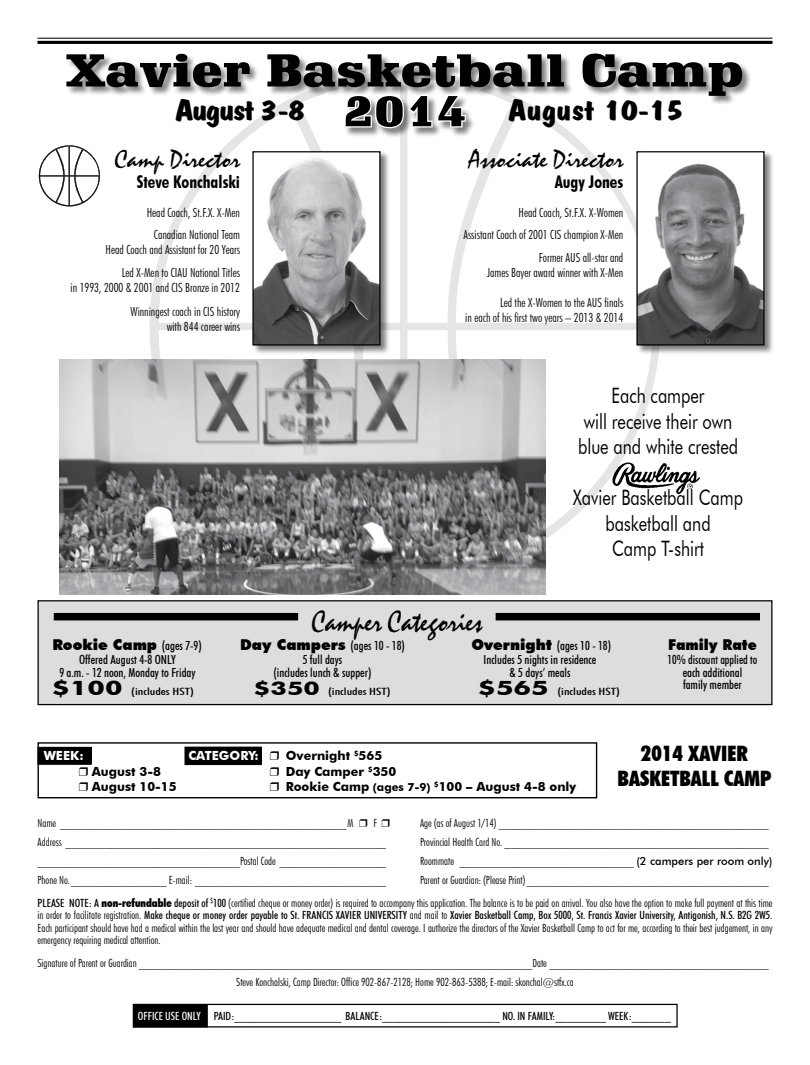
<style>
.page{position:relative;width:810px;height:1065px;background:#fff}
.page>*{position:absolute;margin:0;border:0;box-sizing:border-box;transform-origin:0 0}
.t1{font:900 45px "Schadow BT";color:#000;scale:1.2 1}
.t2{font:30px "Dom Bold BT";color:#000;scale:1.2 1}
.t3{font:30px "Mystical";color:#000;scale:.9 1}
.t4{font:25px "Mystical";color:#000}
.t5{font:21.25px/25.5px "Futura BT";color:#000;text-align:center;scale:.77 1}
.t6{font:900 condensed 21.25px/25px "Futura BT";color:#000;text-align:center}
.t7{font:700 condensed 17.5px "Futura BT";color:#000}
.t8{font:900 15px "Futura BT";color:#000}
.t9{font:900 15px "Futura BT";color:#000;scale:.93 1}
.t10{font:700 12.62px "Futura BT";color:#000}
.t11{font:700 12.62px "Futura BT";color:#fff}
.t12{font:300 condensed 12.5px/22.5px "Futura BT";color:#000;text-align:right}
.t13{font:500 condensed 12.5px "Futura BT";color:#000}
.t14{font:500 condensed 12.5px "Futura BT";color:#000;scale:.95 1}
.t15{font:300 condensed 11.25px/12.5px "Futura BT";color:#000}
.t16{font:300 11.25px "Futura BT";color:#000}
.t17{font:500 condensed 11.25px "Futura BT";color:#000}
.t18{font:500 condensed 10px "Futura BT";color:#000;scale:1.4 1}
.s1{font-family:"Schadow BT";font-weight:900;font-size:45px}
.s2{font-weight:500;font-stretch:condensed;font-size:12.5px}
.s3{font-weight:900;font-stretch:normal;font-size:15px}
.s4{font-weight:700;font-stretch:normal;font-size:20px}
.s5{font-weight:700;font-stretch:normal;font-size:18.75px}
.s6{font-size:11.12px}
.s7{font-stretch:condensed}
.s8{font-weight:500}
.s9{font-stretch:normal}
.s10{font-weight:900}
.s11{color:#fff}
</style>
<div class="page">
<svg style="left:149px;top:263px;width:510px;height:122px"></svg>
<svg style="left:158px;top:138px;width:94px;height:186px"></svg>
<svg style="left:513px;top:138px;width:123px;height:186px"></svg>
<svg style="left:513px;top:329px;width:140px;height:210px"></svg>
<svg style="left:158px;top:329px;width:139px;height:31px"></svg>
<img style="left:59px;top:360px;width:487px;height:234px">
<div style="left:185px;top:747px;width:76px;height:17px;background:#000"></div>
<div style="left:185px;top:747px;width:77px;height:18px;border:1px solid #000"></div>
<div style="left:38px;top:747px;width:53px;height:17px;background:#000"></div>
<div style="left:38px;top:747px;width:54px;height:18px;border:1px solid #000"></div>
<svg style="left:39px;top:145px;width:61px;height:61px"></svg>
<hr style="left:38px;top:38px;width:734px;height:1px;background:#000">
<hr style="left:38px;top:41px;width:734px;height:3px;background:#000">
<div style="left:38px;top:601px;width:734px;height:104px;background:#dcddde"></div>
<div style="left:38px;top:600px;width:734px;height:105px;border:1px solid #000"></div>
<img style="left:611px;top:463px;width:89px;height:33px">
<img style="left:254px;top:164px;width:43px;height:180px">
<div style="left:252px;top:151px;width:129px;height:195px;border:1px solid #000"></div>
<div style="left:496px;top:613px;width:264px;height:7px;background:#000"></div>
<div style="left:54px;top:613px;width:244px;height:7px;background:#000"></div>
<div style="left:66px;top:53px;width:686px;height:85px;background:#000;opacity:.5"></div>
<svg style="left:297px;top:77px;width:216px;height:498px"></svg>
<div style="left:636px;top:151px;width:138px;height:204px;background:#000;opacity:.5"></div>
<img style="left:638px;top:153px;width:125px;height:191px">
<div style="left:636px;top:151px;width:129px;height:195px;border:1px solid #000"></div>
<div style="left:38px;top:742px;width:559px;height:56px;border:1px solid #000"></div>
<div style="left:133px;top:1004px;width:545px;height:24px;border:1px solid #000"></div>
<div style="left:133px;top:1005px;width:74px;height:22px;background:#000"></div>
<div style="left:133px;top:1004px;width:75px;height:24px;border:1px solid #000"></div>
<h1 class="t1" style="left:66px;top:42px;width:566px">Xavier Basketball Camp</h1>
<h2 class="t2" style="left:343px;top:92px;width:285px"><span class="s1">2014</span> August 10-15</h2>
<h3 class="t4" style="left:469px;top:145px;width:156px">Associate Director</h3>
<h3 class="t7" style="left:555px;top:171px;width:70px">Augy Jones</h3>
<p class="t12" style="left:463px;top:201px;width:161px">Head Coach, St.F.X. X-Women<br>Assistant Coach of 2001 CIS champion X-Men<br>Former AUS all-star and</p>
<p class="t12" style="left:487px;top:261px;width:138px">James Bayer award winner with X-Men</p>
<p class="t12" style="left:465px;top:295px;width:160px;line-height:15px">Led the X-Women to the AUS finals<br>in each of his first two years – 2013 &amp; 2014</p>
<h2 class="t2" style="left:175px;top:92px;width:110px">August 3-8</h2>
<h3 class="t4" style="left:115px;top:145px;width:127px">Camp Director</h3>
<h3 class="t7" style="left:137px;top:171px;width:105px">Steve Konchalski</h3>
<p class="t12" style="left:147px;top:201px;width:95px;text-align:center">Head Coach, St.F.X. X-Men<br>Canadian National Team</p>
<p class="t12" style="left:106px;top:239px;width:136px">Head Coach and Assistant for 20 Years<br>Led X-Men to CIAU National Titles</p>
<p class="t12" style="left:71px;top:275px;width:171px;line-height:24px">in 1993, 2000 &amp; 2001 and CIS Bronze in 2012<br>Winningest coach in CIS history</p>
<p class="t12" style="left:167px;top:315px;width:75px">with 844 career wins</p>
<h3 class="t5" style="left:578px;top:383px;width:209px">Each camper<br>will receive their own blue and white crested</h3>
<h3 class="t5" style="left:573px;top:485px;width:222px">Xavier Basketball Camp basketball and<br>Camp T-shirt</h3>
<h2 class="t3" style="left:312px;top:604px;width:191px">Camper Categories</h2>
<h3 class="t8" style="left:52px;top:636px;width:151px">Rookie Camp <span class="s2">(ages 7-9)</span></h3>
<p class="t13" style="left:240px;top:638px;width:166px"><span class="s3">Day Campers</span> (ages 10 - 18)</p>
<p class="t13" style="left:471px;top:638px;width:141px"><span class="s3">Overnight</span> (ages 10 - 18)</p>
<h3 class="t9" style="left:668px;top:636px;width:97px">Family Rate</h3>
<p class="t13" style="left:79px;top:652px;width:98px">Offered August 4-8 only</p>
<p class="t13" style="left:303px;top:652px;width:41px">5 full days</p>
<p class="t13" style="left:484px;top:652px;width:114px">Includes 5 nights in residence</p>
<p class="t14" style="left:668px;top:652px;width:96px">10% discount applied to</p>
<p class="t13" style="left:59px;top:665px;width:138px">9 a.m. - 12 noon, Monday to Friday</p>
<p class="t13" style="left:273px;top:665px;width:100px">(includes lunch &amp; supper)</p>
<p class="t13" style="left:509px;top:665px;width:63px">&amp; 5 days’ meals</p>
<p class="t13" style="left:683px;top:665px;width:61px">each additional</p>
<p class="t18" style="left:52px;top:686px;width:103px"><span class="s4">$100</span> (includes HST)</p>
<p class="t18" style="left:254px;top:686px;width:99px"><span class="s5">$350</span> (includes HST)</p>
<p class="t18" style="left:479px;top:686px;width:103px"><span class="s4">$565</span> (includes HST)</p>
<p class="t13" style="left:683px;top:677px;width:60px">family member</p>
<h3 class="t6" style="left:618px;top:740px;width:155px">2014 XAVIER<br>BASKETBALL CAMP</h3>
<p class="t11" style="left:44px;top:748px;width:42px">Week:</p>
<p class="t11" style="left:188px;top:748px;width:72px">Category:</p>
<p class="t10" style="left:286px;top:748px;width:98px">Overnight <sup>$</sup>565</p>
<p class="t10" style="left:92px;top:764px;width:71px">August 3-8</p>
<p class="t10" style="left:286px;top:764px;width:112px">Day Camper <sup>$</sup>350</p>
<p class="t10" style="left:92px;top:779px;width:86px">August 10-15</p>
<p class="t10" style="left:286px;top:779px;width:292px">Rookie Camp <span class="s6">(ages 7-9)</span> <sup>$</sup>100 – August 4-8 only</p>
<p class="t16" style="left:38px;top:817px;width:318px"><span class="s7">Name</span> ___________________________________________________<span class="s7">M</span></p>
<p class="t15" style="left:373px;top:817px;width:5px">F</p>
<p class="t16" style="left:420px;top:817px;width:350px"><span class="s7">Age (as of August 1/14)</span> ________________________________________________</p>
<p class="t16" style="left:38px;top:835px;width:350px"><span class="s7">Address</span> _________________________________________________________</p>
<p class="t16" style="left:420px;top:835px;width:350px"><span class="s7">Provincial Health Card No.</span> _______________________________________________</p>
<p class="t16" style="left:38px;top:854px;width:350px">____________________________________<span class="s7">Postal Code</span> ___________________</p>
<p class="t16" style="left:420px;top:854px;width:354px"><span class="s7">Roommate</span> _______________________________ <span class="s8">(2 campers per room only)</span></p>
<p class="t16" style="left:38px;top:873px;width:350px"><span class="s7">Phone No.</span>_________________ <span class="s7">E-mail:</span> __________________________________</p>
<p class="t15" style="left:38px;top:868px;width:736px;line-height:23px;text-indent:383px">Parent or Guardian: (Please Print)<span class="s9">___________________________________________<br></span><span class="s8">PLEASE NOTE: A</span> <span class="s10">non-refundable</span> <span class="s8">deposit of</span> <sup>$</sup><span class="s8">100</span> (certified cheque or money order) is required to accompany this application. The balance is to be paid on arrival. You also have the option to make full payment at this time</p>
<p class="t15" style="left:37px;top:909px;width:737px;text-align:justify">in order to facilitate registration. <span class="s8">Make cheque or money order payable to St. Francis Xavie r University</span> and mail to <span class="s8">Xavier Basketball Camp, Box 5000, St. Francis Xavier University, Antigonish, N.S. B2G 2W5</span>.<br>Each participant should have had a medical within the last year and should have adequate medical and dental coverage. I authorize the directors of the Xavier Basketball Camp to act for me, according to their best judgement, in any emergency requiring medical attention.</p>
<p class="t15" style="left:37px;top:954px;width:733px;line-height:18.8px;text-align:center">Signature of Parent or Guardian ______________________________________________________________________Date _______________________________________<br>Steve Konchalski, Camp Director: Office 902-867-2128; Home 902-863-5388; E-mail: skonchal@stfx.ca</p>
<p class="t17" style="left:138px;top:1009px;width:535px"><span class="s11">offi ce use only</span> Pai d:___________________ Balance:_____________________ No . in Fami ly:_________ Wee k:_______</p>
</div>
